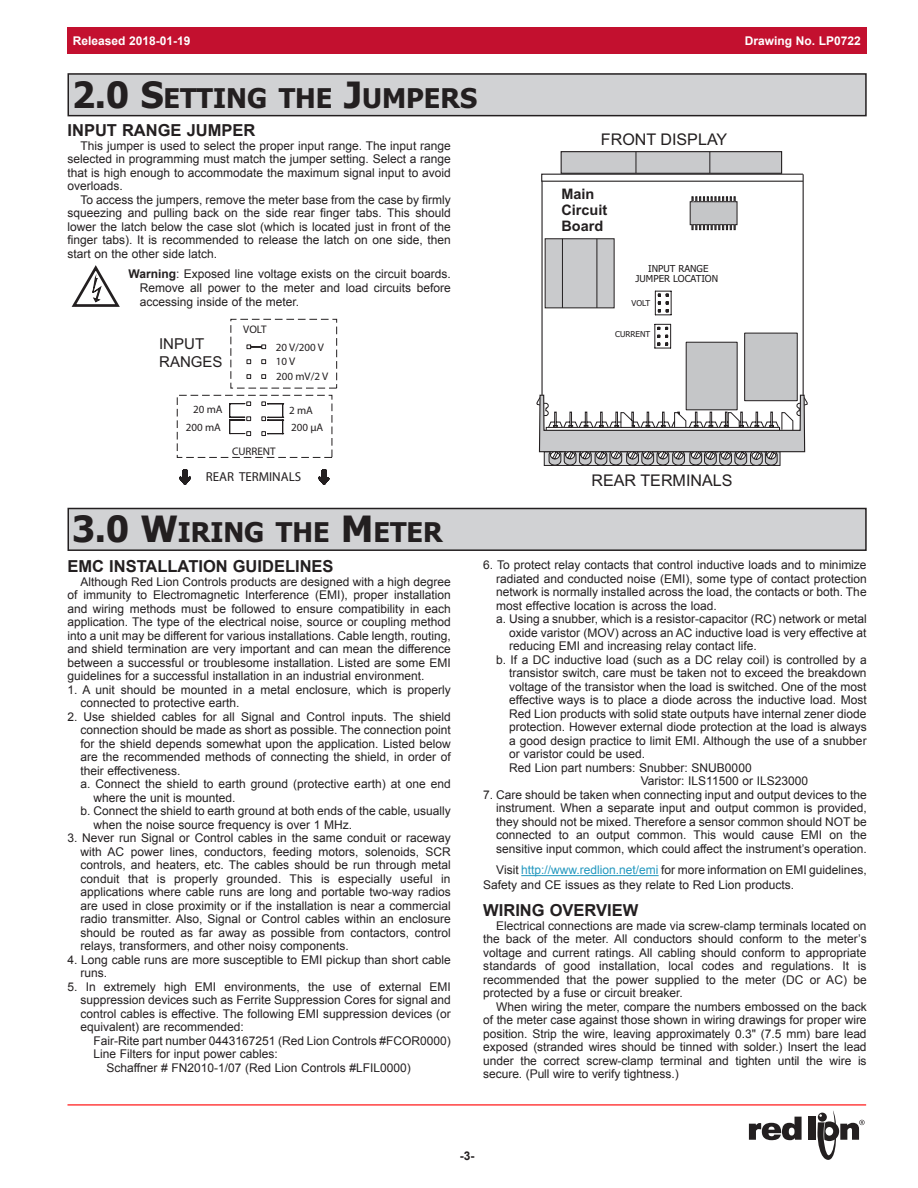
<style>
.page{position:relative;width:918px;height:1188px;background:#fff}
.page>*{position:absolute;margin:0;border:0;box-sizing:border-box;transform-origin:0 0}
.Bar_Heading{font:700 27px "Tahoma";color:#231f20}
.Minor_Heading{font:700 16.5px "Arial";color:#231f20}
.t1{font:16.05px "Arial";color:#231f20}
.t2{font:15px/18px "Arial";color:#231f20}
.t3{font:700 14.55px/16px "Arial";color:#231f20}
.t4{font:12.9px "Myriad Pro";color:#231f20}
.Spec___Text{font:12px/13.5px "Arial";color:#231f20;text-align:justify}
.Body_Text{font:12px/13.5px "Arial";color:#231f20;text-align:justify}
.Spec_Text_1{font:12px/13.5px "Arial";color:#231f20}
.Spec_Text_1a{font:12px "Arial";color:#231f20}
.Spec_Text_2{font:12px "Arial";color:#231f20}
.Spec_Text_3{font:12px "Arial";color:#231f20}
.t5{font:700 12px "Arial";color:#fff}
.t6{font:700 12px "Arial";color:#231f20}
.t7{font:10.95px/16.8px "Myriad Pro";color:#231f20}
.t8{font:9.6px/10.1px "Tahoma";color:#231f20;text-align:center}
.t9{font:8.1px "Tahoma";color:#231f20}
.s1{font-size:36px}
.s2{font-weight:700}
.s3{color:#2398bf}
</style>
<div class="page">
<svg style="left:749px;top:1117px;width:53px;height:23px"></svg>
<div style="left:809px;top:1117px;width:7px;height:23px;background:#231f20"></div>
<svg style="left:817px;top:1110px;width:48px;height:50px"></svg>
<hr style="left:68px;top:1104px;width:798px;height:1px;background:#f00">
<div style="left:68px;top:27px;width:799px;height:27px;background:#c3102f"></div>
<div style="left:68px;top:508px;width:798px;height:42px;background:#d1d2d4"></div>
<div style="left:68px;top:508px;width:799px;height:43px;border:2px solid #231f20"></div>
<hr style="left:521px;top:875px;width:138px;height:1px;background:#2398bf">
<div style="left:68px;top:74px;width:798px;height:42px;background:#d1d2d4"></div>
<div style="left:68px;top:73px;width:799px;height:43px;border:2px solid #231f20"></div>
<svg style="left:72px;top:265px;width:48px;height:42px"></svg>
<div style="left:541px;top:174px;width:263px;height:8px;background:#fff;border:1px solid #231f20"></div>
<hr style="left:541px;top:181px;width:2px;height:214px;background:#231f20">
<hr style="left:803px;top:174px;width:1px;height:221px;background:#231f20">
<div style="left:561px;top:151px;width:221px;height:23px;background:#c9cacc;border:1px solid #231f20"></div>
<svg style="left:636px;top:152px;width:1px;height:21px"></svg>
<svg style="left:710px;top:152px;width:1px;height:21px"></svg>
<svg style="left:536px;top:196px;width:272px;height:270px"></svg>
<svg style="left:177px;top:319px;width:160px;height:139px"></svg>
<svg style="left:318px;top:469px;width:12px;height:16px"></svg>
<svg style="left:179px;top:469px;width:12px;height:16px"></svg>
<p class="t5" style="left:73px;top:33px;width:119px">Released 2018-01-19</p>
<p class="t5" style="left:745px;top:33px;width:118px">Drawing No. LP0722</p>
<p class="Bar_Heading" style="left:72px;top:79px;width:407px"><span class="s1">2.0 S</span>ETTING THE <span class="s1">J</span>UMPERS</p>
<p class="Minor_Heading" style="left:68px;top:119px;width:189px">INPUT RANGE JUMPER</p>
<p class="Body_Text" style="left:68px;top:139px;width:385px;text-indent:13px">This jumper is used to select the proper input range. The input range selected in programming must match the jumper setting. Select a range that is high enough to accommodate the maximum signal input to avoid overloads.</p>
<p class="Body_Text" style="left:68px;top:193px;width:385px;text-indent:13px">To access the jumpers, remove the meter base from the case by firmly squeezing and pulling back on the side rear finger tabs. This should lower the latch below the case slot (which is located just in front of the finger tabs). It is recommended to release the latch on one side, then start on the other side latch.</p>
<p class="Spec___Text" style="left:140px;top:267px;width:313px;line-height:14.2px;text-indent:-11px"><span class="s2">Warning</span>: Exposed line voltage exists on the circuit boards.<br>Remove all power to the meter and load circuits before accessing inside of the meter.</p>
<p class="t2" style="left:159px;top:335px;width:65px">INPUT<br>RANGES</p>
<p class="t7" style="left:243px;top:321px;width:25px">VOLT</p>
<p class="t7" style="left:276px;top:339px;width:50px">20 V/200 V</p>
<p class="t7" style="left:276px;top:354px;width:54px;line-height:14.4px">10 V<br>200 mV/2 V</p>
<p class="t7" style="left:193px;top:401px;width:31px">20 mA</p>
<p class="t7" style="left:289px;top:402px;width:36px">2 mA<br>200 µA</p>
<p class="t7" style="left:186px;top:419px;width:37px">200 mA</p>
<p class="t7" style="left:232px;top:442px;width:45px">CURRENT</p>
<p class="t4" style="left:206px;top:469px;width:97px">REAR TERMINALS</p>
<p class="t1" style="left:601px;top:128px;width:128px">FRONT DISPLAY</p>
<p class="t3" style="left:561px;top:187px;width:47px">Main<br>Circuit<br>Board</p>
<p class="t8" style="left:636px;top:263px;width:84px">INPUT RANGE<br>JUMPER LOCATION</p>
<p class="t9" style="left:632px;top:298px;width:20px">VOLT</p>
<p class="t9" style="left:615px;top:329px;width:37px">CURRENT</p>
<p class="t1" style="left:592px;top:470px;width:143px">REAR TERMINALS</p>
<p class="Bar_Heading" style="left:72px;top:514px;width:372px"><span class="s1">3.0 W</span>IRING THE <span class="s1">M</span>ETER</p>
<p class="Minor_Heading" style="left:68px;top:556px;width:268px">EMC INSTALLATION GUIDELINES</p>
<p class="Body_Text" style="left:68px;top:575px;width:385px;text-indent:13px">Although Red Lion Controls products are designed with a high degree of immunity to Electromagnetic Interference (EMI), proper installation and wiring methods must be followed to ensure compatibility in each application. The type of the electrical noise, source or coupling method into a unit may be different for various installations. Cable length, routing, and shield termination are very important and can mean the difference between a successful or troublesome installation. Listed are some EMI guidelines for a successful installation in an industrial environment.</p>
<p class="Spec___Text" style="left:80px;top:683px;width:372px;text-indent:-13px">1. A unit should be mounted in a metal enclosure, which is properly connected to protective earth.</p>
<p class="Spec___Text" style="left:80px;top:710px;width:372px;text-indent:-13px">2. Use shielded cables for all Signal and Control inputs. The shield connection should be made as short as possible. The connection point for the shield depends somewhat upon the application. Listed below are the recommended methods of connecting the shield, in order of their effectiveness.</p>
<p class="Spec_Text_1" style="left:93px;top:778px;width:359px;text-indent:-13px">a. Connect the shield to earth ground (protective earth) at one end where the unit is mounted.</p>
<p class="Spec_Text_1" style="left:93px;top:805px;width:359px;text-indent:-13px">b. Connect the shield to earth ground at both ends of the cable, usually when the noise source frequency is over 1 MHz.</p>
<p class="Spec___Text" style="left:80px;top:832px;width:372px;text-indent:-13px">3. Never run Signal or Control cables in the same conduit or raceway with AC power lines, conductors, feeding motors, solenoids, SCR controls, and heaters, etc. The cables should be run through metal conduit that is properly grounded. This is especially useful in applications where cable runs are long and portable two-way radios are used in close proximity or if the installation is near a commercial radio transmitter. Also, Signal or Control cables within an enclosure should be routed as far away as possible from contactors, control relays, transformers, and other noisy components.</p>
<p class="Spec___Text" style="left:80px;top:953px;width:372px;text-indent:-13px">4. Long cable runs are more susceptible to EMI pickup than short cable runs.</p>
<p class="Spec___Text" style="left:80px;top:980px;width:372px;text-indent:-13px">5. In extremely high EMI environments, the use of external EMI suppression devices such as Ferrite Suppression Cores for signal and control cables is effective. The following EMI suppression devices (or equivalent) are recommended:</p>
<p class="Spec_Text_1a" style="left:93px;top:1033px;width:359px">Fair-Rite part number 0443167251 (Red Lion Controls #FCOR0000)</p>
<p class="Spec_Text_1a" style="left:93px;top:1046px;width:186px">Line Filters for input power cables:</p>
<p class="Spec_Text_3" style="left:106px;top:1060px;width:306px">Schaffner # FN2010-1/07 (Red Lion Controls #LFIL0000)</p>
<p class="Spec___Text" style="left:496px;top:558px;width:372px;text-indent:-13px">6. To protect relay contacts that control inductive loads and to minimize radiated and conducted noise (EMI), some type of contact protection network is normally installed across the load, the contacts or both. The most effective location is across the load.</p>
<p class="Spec_Text_1" style="left:509px;top:612px;width:359px;text-align:justify;text-indent:-13px">a. Using a snubber, which is a resistor-capacitor (RC) network or metal oxide varistor (MOV) across an AC inductive load is very effective at reducing EMI and increasing relay contact life.</p>
<p class="Spec_Text_1" style="left:509px;top:653px;width:359px;text-align:justify;text-indent:-13px">b. If a DC inductive load (such as a DC relay coil) is controlled by a transistor switch, care must be taken not to exceed the breakdown voltage of the transistor when the load is switched. One of the most effective ways is to place a diode across the inductive load. Most Red Lion products with solid state outputs have internal zener diode protection. However external diode protection at the load is always a good design practice to limit EMI. Although the use of a snubber or varistor could be used.</p>
<p class="Spec_Text_2" style="left:509px;top:760px;width:244px">Red Lion part numbers: Snubber: SNUB0000</p>
<p class="Spec_Text_2" style="left:641px;top:773px;width:169px">Varistor: ILS11500 or ILS23000</p>
<p class="Spec___Text" style="left:496px;top:788px;width:372px;text-indent:-13px">7. Care should be taken when connecting input and output devices to the instrument. When a separate input and output common is provided, they should not be mixed. Therefore a sensor common should NOT be connected to an output common. This would cause EMI on the sensitive input common, which could affect the instrument’s operation.</p>
<p class="Body_Text" style="left:483px;top:863px;width:385px;line-height:14.2px;text-indent:13px">Visit <span class="s3">http://www.redlion.net/emi</span> for more information on EMI guidelines,<br>Safety and CE issues as they relate to Red Lion products.</p>
<p class="Minor_Heading" style="left:483px;top:900px;width:157px">WIRING OVERVIEW</p>
<p class="Body_Text" style="left:483px;top:919px;width:385px;text-indent:13px">Electrical connections are made via screw-clamp terminals located on the back of the meter. All conductors should conform to the meter’s voltage and current ratings. All cabling should conform to appropriate standards of good installation, local codes and regulations. It is recommended that the power supplied to the meter (DC or AC) be protected by a fuse or circuit breaker.</p>
<p class="Body_Text" style="left:483px;top:1000px;width:385px;text-indent:13px">When wiring the meter, compare the numbers embossed on the back of the meter case against those shown in wiring drawings for proper wire position. Strip the wire, leaving approximately 0.3" (7.5 mm) bare lead exposed (stranded wires should be tinned with solder.) Insert the lead under the correct screw-clamp terminal and tighten until the wire is secure. (Pull wire to verify tightness.)</p>
<p class="t6" style="left:460px;top:1147px;width:16px">-3-</p>
</div>
